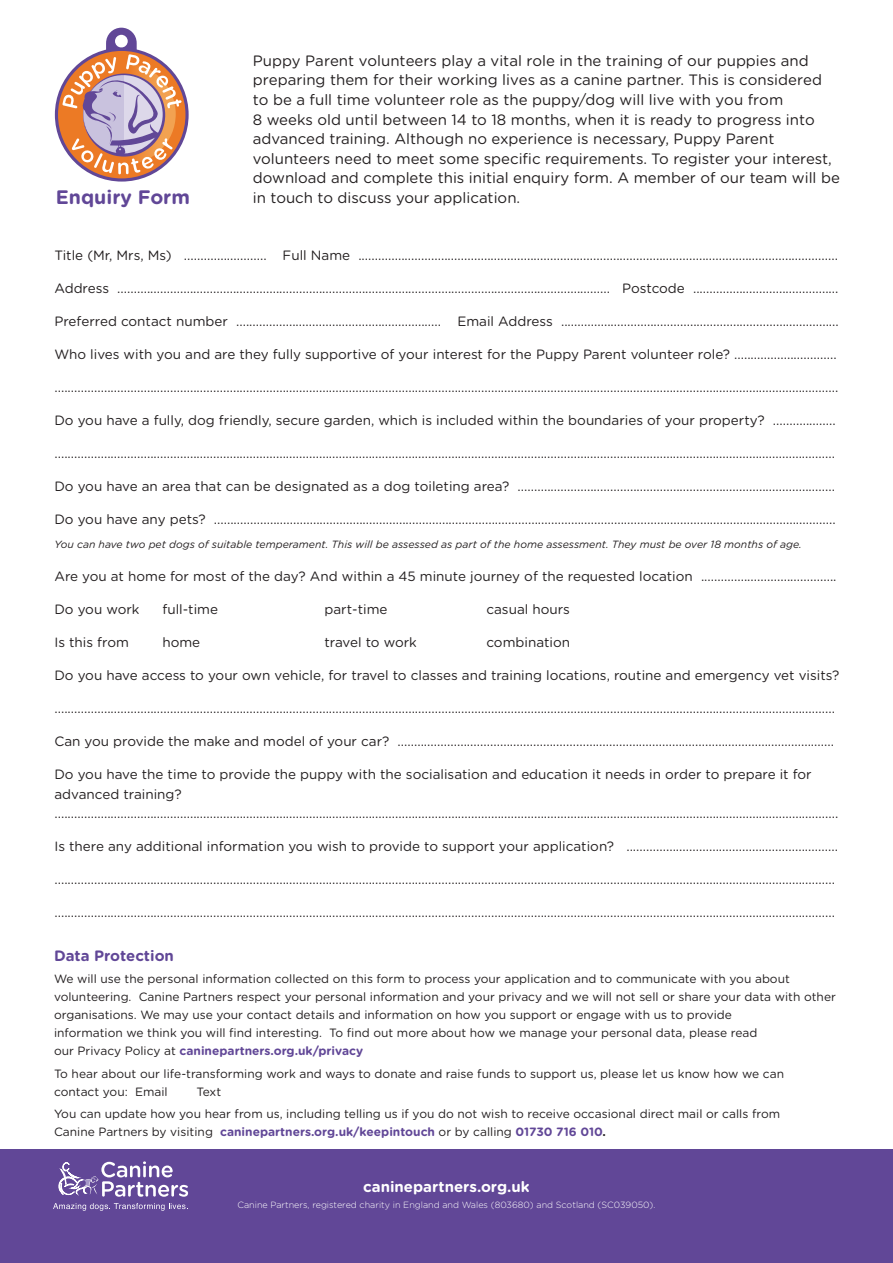
<style>
.page{position:relative;width:893px;height:1263px;background:#fff}
.page>*{position:absolute;margin:0;border:0;box-sizing:border-box;transform-origin:0 0}
.t1{font:700 19.5px "Gotham Rounded";color:#614797}
.t2{font:15px/19.5px "Gotham Rounded";color:#231f20}
.t3{font:700 15px "Gotham Rounded";color:#fff}
.t4{font:700 15px "Gotham Rounded";color:#614797}
.t5{font:13.5px/19.5px "Gotham Rounded";color:#231f20}
.t6{font:12px/18px "Gotham Rounded";color:#231f20}
.t7{font:italic 10.5px "Gotham Rounded";color:#231f20}
.t8{font:300 9px "Gotham Rounded";color:#fff}
.s1{font-weight:700;color:#614797}
.s2{font-weight:700}
</style>
<div class="page">
<div style="left:0;top:1150px;width:893px;height:113px;background:#614797"></div>
<div style="left:0;top:1149px;width:893px;height:114px;border:2px solid #614797"></div>
<svg style="left:53px;top:1161px;width:135px;height:50px"></svg>
<svg style="left:54px;top:27px;width:135px;height:155px"></svg>
<p class="t1" style="left:56px;top:183px;width:136px">Enquiry Form</p>
<p class="t2" style="left:253px;top:50px;width:589px">Puppy Parent volunteers play a vital role in the training of our puppies and preparing them for their working lives as a canine partner. This is considered to be a full time volunteer role as the puppy/dog will live with you from<br>8 weeks old until between 14 to 18 months, when it is ready to progress into advanced training. Although no experience is necessary, Puppy Parent volunteers need to meet some specific requirements. To register your interest, download and complete this initial enquiry form. A member of our team will be in touch to discuss your application.</p>
<p class="t5" style="left:54px;top:245px;width:785px">Title (Mr, Mrs, Ms) ......................... Full Name .................................................................................................................................................</p>
<p class="t5" style="left:54px;top:278px;width:786px">Address ..................................................................................................................................................... Postcode ............................................</p>
<p class="t5" style="left:54px;top:311px;width:786px">Preferred contact number .............................................................. Email Address ....................................................................................</p>
<p class="t5" style="left:54px;top:344px;width:784px">Who lives with you and are they fully supportive of your interest for the Puppy Parent volunteer role? ...............................</p>
<p class="t5" style="left:54px;top:377px;width:785px">.............................................................................................................................................................................................................................................</p>
<p class="t5" style="left:54px;top:410px;width:783px">Do you have a fully, dog friendly, secure garden, which is included within the boundaries of your property? ...................</p>
<p class="t5" style="left:54px;top:443px;width:782px">............................................................................................................................................................................................................................................</p>
<p class="t5" style="left:54px;top:476px;width:782px">Do you have an area that can be designated as a dog toileting area? ................................................................................................</p>
<p class="t5" style="left:54px;top:509px;width:783px">Do you have any pets? ............................................................................................................................................................................................</p>
<p class="t7" style="left:54px;top:537px;width:749px">You can have two pet dogs of suitable temperament. This will be assessed as part of the home assessment. They must be over 18 months of age.</p>
<p class="t5" style="left:54px;top:566px;width:784px">Are you at home for most of the day? And within a 45 minute journey of the requested location .........................................</p>
<p class="t5" style="left:54px;top:599px;width:87px">Do you work</p>
<p class="t5" style="left:162px;top:599px;width:57px">full-time</p>
<p class="t5" style="left:324px;top:599px;width:65px">part-time</p>
<p class="t5" style="left:486px;top:599px;width:85px">casual hours</p>
<p class="t5" style="left:54px;top:632px;width:76px">Is this from</p>
<p class="t5" style="left:162px;top:632px;width:39px">home</p>
<p class="t5" style="left:324px;top:632px;width:94px">travel to work</p>
<p class="t5" style="left:486px;top:632px;width:85px">combination</p>
<p class="t5" style="left:54px;top:665px;width:786px">Do you have access to your own vehicle, for travel to classes and training locations, routine and emergency vet visits?</p>
<p class="t5" style="left:54px;top:698px;width:782px">............................................................................................................................................................................................................................................</p>
<p class="t5" style="left:54px;top:731px;width:781px">Can you provide the make and model of your car? ....................................................................................................................................</p>
<p class="t5" style="left:54px;top:764px;width:785px">Do you have the time to provide the puppy with the socialisation and education it needs in order to prepare it for advanced training? .............................................................................................................................................................................................................................................</p>
<p class="t5" style="left:54px;top:836px;width:785px">Is there any additional information you wish to provide to support your application? ................................................................</p>
<p class="t5" style="left:54px;top:869px;width:782px">............................................................................................................................................................................................................................................</p>
<p class="t5" style="left:54px;top:902px;width:782px">............................................................................................................................................................................................................................................</p>
<p class="t4" style="left:54px;top:945px;width:121px">Data Protection</p>
<p class="t6" style="left:54px;top:969px;width:783px">We will use the personal information collected on this form to process your application and to communicate with you about volunteering. Canine Partners respect your personal information and your privacy and we will not sell or share your data with other organisations. We may use your contact details and information on how you support or engage with us to provide<br>information we think you will find interesting. To find out more about how we manage your personal data, please read<br>our Privacy Policy at <span class="s1">caninepartners.org.uk/privacy</span></p>
<p class="t6" style="left:54px;top:1064px;width:732px">To hear about our life-transforming work and ways to donate and raise funds to support us, please let us know how we can contact you: Email</p>
<p class="t6" style="left:197px;top:1082px;width:26px">Text</p>
<p class="t6" style="left:54px;top:1104px;width:728px">You can update how you hear from us, including telling us if you do not wish to receive occasional direct mail or calls from<br>Canine Partners by visiting <span class="s1">caninepartners.org.uk/keepintouch</span> or by calling <span class="s1">01730 716 010</span><span class="s2">.</span></p>
<p class="t3" style="left:363px;top:1176px;width:168px">caninepartners.org.uk</p>
<p class="t8" style="left:237px;top:1199px;width:420px">Canine Partners, registered charity in England and Wales (803680) and Scotland (SC039050).</p>
</div>
